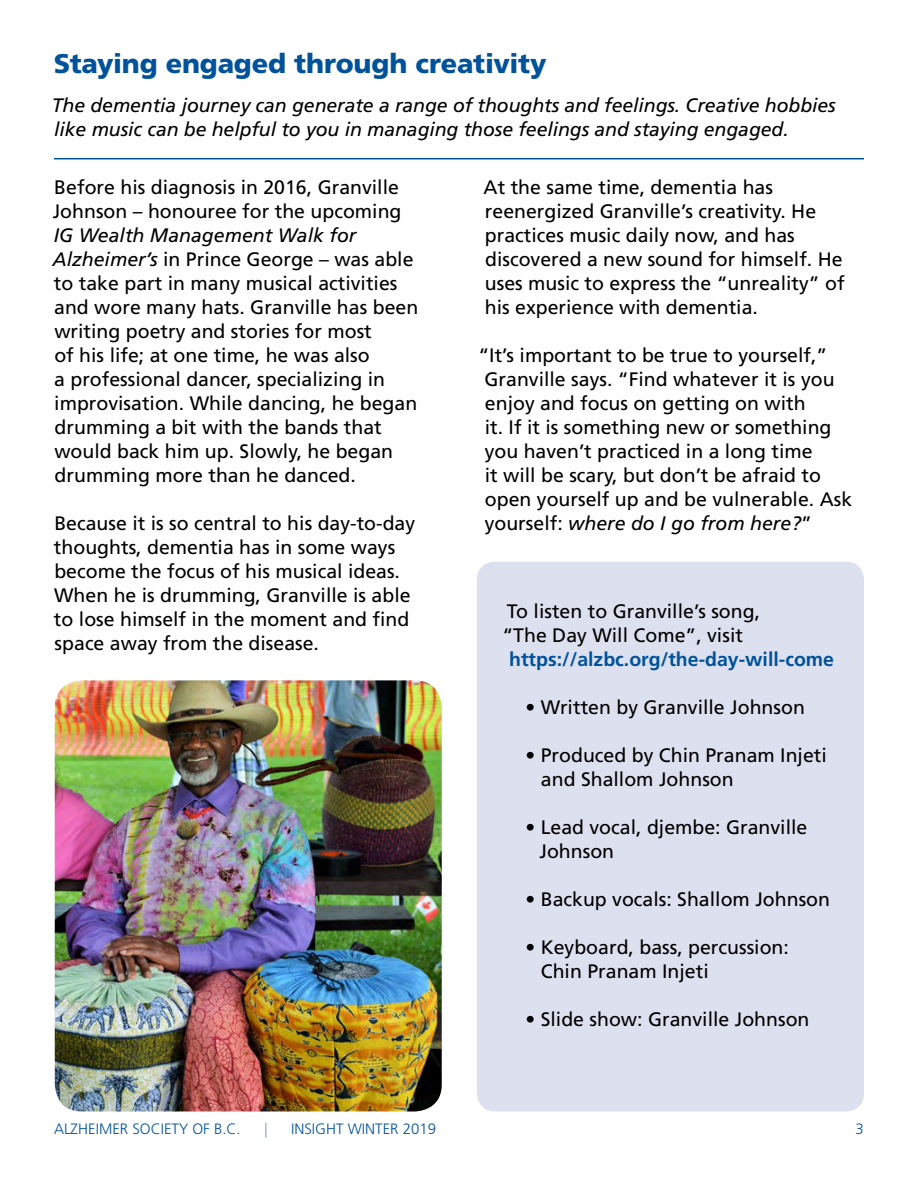
<style>
.page{position:relative;width:918px;height:1188px;background:#fff}
.page>*{position:absolute;margin:0;border:0;box-sizing:border-box;transform-origin:0 0}
.t1{font:900 27px "Frutiger LT Std";letter-spacing:-.01em;color:#00529b}
.t2{font:19.5px/24px "Frutiger LT Std";color:#000}
.t3{font:italic 19.5px/24px "Frutiger LT Std";letter-spacing:-.005em;color:#000}
.t4{font:700 19.5px "Frutiger LT Std";color:#00529b}
.t5{font:300 15px "Frutiger LT Std";color:#00529b}
.t6{font:300 15px "Frutiger LT Std";color:#00529b;scale:.5 1}
.s1{font-style:italic}
</style>
<div class="page">
<div style="left:477px;top:562px;width:387px;height:549px;background:#dde0ef;border-radius:18px"></div>
<hr style="left:54px;top:158px;width:810px;height:1px;background:#00529b">
<img style="left:55px;top:680px;width:387px;height:432px">
<h1 class="t1" style="left:54px;top:47px;width:494px">Staying engaged through creativity</h1>
<p class="t3" style="left:52px;top:93px;width:786px">The dementia journey can generate a range of thoughts and feelings. Creative hobbies like music can be helpful to you in managing those feelings and staying engaged.</p>
<p class="t2" style="left:53px;top:175px;width:350px">Before his diagnosis in 2016, Granville<br>Johnson – honouree for the upcoming</p>
<p class="t2" style="left:53px;top:223px;width:367px"><span class="s1">IG Wealth Management Walk for Alzheimer’s</span> in Prince George – was able to take part in many musical activities and wore many hats. Granville has been writing poetry and stories for most<br>of his life; at one time, he was also<br>a professional dancer, specializing in improvisation. While dancing, he began drumming a bit with the bands that would back him up. Slowly, he began drumming more than he danced.</p>
<p class="t2" style="left:54px;top:511px;width:363px">Because it is so central to his day-to-day thoughts, dementia has in some ways become the focus of his musical ideas.<br>When he is drumming, Granville is able to lose himself in the moment and find space away from the disease.</p>
<p class="t2" style="left:484px;top:175px;width:363px">At the same time, dementia has reenergized Granville’s creativity. He practices music daily now, and has discovered a new sound for himself. He uses music to express the “unreality” of his experience with dementia.</p>
<p class="t2" style="left:485px;top:343px;width:369px;text-indent:-6px">“It’s important to be true to yourself,” Granville says. “Find whatever it is you enjoy and focus on getting on with<br>it. If it is something new or something you haven’t practiced in a long time<br>it will be scary, but don’t be afraid to open yourself up and be vulnerable. Ask yourself: <span class="s1">where do I go from here?</span>”</p>
<p class="t2" style="left:502px;top:600px;width:259px">To listen to Granville’s song, “The Day Will Come”, visit</p>
<p class="t4" style="left:509px;top:648px;width:327px">https://alzbc.org/the-day-will-come</p>
<p class="t2" style="left:526px;top:696px;width:281px">• Written by Granville Johnson</p>
<p class="t2" style="left:541px;top:744px;width:287px;text-indent:-15px">• Produced by Chin Pranam Injeti and Shallom Johnson</p>
<p class="t2" style="left:539px;top:816px;width:269px;text-indent:-14px">• Lead vocal, djembe: Granville<br>Johnson</p>
<p class="t2" style="left:526px;top:888px;width:306px">• Backup vocals: Shallom Johnson</p>
<p class="t2" style="left:541px;top:936px;width:250px;text-indent:-15px">• Keyboard, bass, percussion:<br>Chin Pranam Injeti</p>
<p class="t2" style="left:526px;top:1008px;width:285px">• Slide show: Granville Johnson</p>
<p class="t5" style="left:54px;top:1120px;width:188px">ALZHEIMER SOCIETY OF B.C.</p>
<p class="t6" style="left:265px;top:1120px;width:5px">|</p>
<p class="t5" style="left:291px;top:1120px;width:147px">INSIGHT WINTER 2019</p>
<p class="t5" style="left:856px;top:1120px;width:10px">3</p>
</div>
